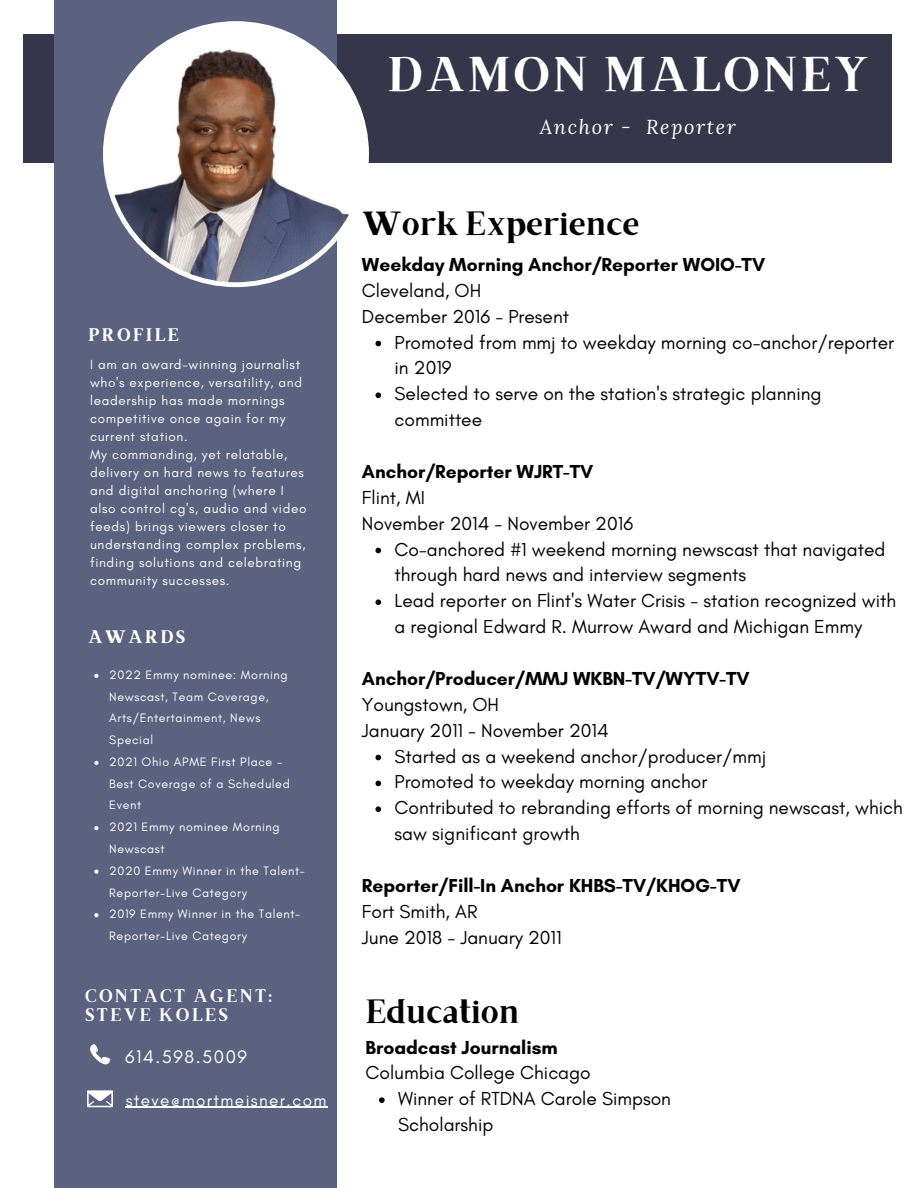
<style>
.page{position:relative;width:918px;height:1188px;background:#fff}
.page>*{position:absolute;margin:0;border:0;box-sizing:border-box;transform-origin:0 0}
.t1{font:48.9px "Brixton TC";letter-spacing:.06em;color:#fff}
.t2{font:33.75px "Brixton TC";color:#000}
.t3{font:italic 19.95px "Lora";letter-spacing:.08em;color:#fff}
.t4{font:19.2px/25.8px "Glacial Indifference";color:#000}
.t5{font:700 19.2px "Glacial Indifference";color:#000}
.t6{font:18.45px "Glacial Indifference";letter-spacing:.08em;color:#fff}
.t7{font:18.3px/19.2px "Brixton TC";letter-spacing:.12em;color:#fff}
.t8{font:700 18.3px "Brixton TC";letter-spacing:.12em;color:#fff}
.t9{font:17.1px "Glacial Indifference";letter-spacing:.08em;color:#fff}
.t10{font:13.5px/18px "Glacial Indifference";letter-spacing:.05em;color:#fff}
.t11{font:12.45px/21.8px "Glacial Indifference";letter-spacing:.05em;color:#fff}
</style>
<div class="page">
<div style="left:24px;top:35px;width:868px;height:128px;background:#35364a"></div>
<div style="left:54px;top:0;width:282px;height:1188px;background:#5a6280"></div>
<svg style="left:90px;top:1044px;width:20px;height:20px"></svg>
<svg style="left:87px;top:1090px;width:26px;height:17px"></svg>
<svg style="left:103px;top:21px;width:266px;height:266px"></svg>
<hr style="left:126px;top:1107px;width:202px;height:1px;background:#fff">
<svg style="left:94px;top:674px;width:5px;height:4px"></svg>
<svg style="left:94px;top:761px;width:5px;height:4px"></svg>
<svg style="left:94px;top:826px;width:5px;height:4px"></svg>
<svg style="left:94px;top:870px;width:5px;height:4px"></svg>
<svg style="left:94px;top:913px;width:5px;height:4px"></svg>
<svg style="left:375px;top:341px;width:6px;height:5px"></svg>
<svg style="left:375px;top:392px;width:6px;height:6px"></svg>
<svg style="left:375px;top:548px;width:6px;height:5px"></svg>
<svg style="left:375px;top:599px;width:6px;height:6px"></svg>
<svg style="left:375px;top:755px;width:6px;height:5px"></svg>
<svg style="left:375px;top:781px;width:6px;height:5px"></svg>
<svg style="left:375px;top:806px;width:6px;height:6px"></svg>
<svg style="left:379px;top:1097px;width:6px;height:6px"></svg>
<p class="t8" style="left:88px;top:328px;width:92px">PROFILE</p>
<p class="t10" style="left:90px;top:356px;width:218px">I am an award-winning journalist who's experience, versatility, and leadership has made mornings competitive once again for my current station.<br>My commanding, yet relatable, delivery on hard news to features and digital anchoring (where I also control cg's, audio and video feeds) brings viewers closer to understanding complex problems, finding solutions and celebrating community successes.</p>
<p class="t8" style="left:88px;top:631px;width:99px">AWARDS</p>
<p class="t11" style="left:109px;top:664px;width:197px">2022 Emmy nominee: Morning<br>Newscast, Team Coverage,<br>Arts/Entertainment, News<br>Special<br>2021 Ohio APME First Place -<br>Best Coverage of a Scheduled<br>Event<br>2021 Emmy nominee Morning<br>Newscast<br>2020 Emmy Winner in the Talent-<br>Reporter-Live Category<br>2019 Emmy Winner in the Talent-<br>Reporter-Live Category</p>
<p class="t7" style="left:85px;top:988px;width:189px">CONTACT AGENT:<br>STEVE KOLES</p>
<p class="t6" style="left:125px;top:1045px;width:123px">614.598.5009</p>
<p class="t9" style="left:126px;top:1090px;width:202px">steve@mortmeisner.com</p>
<h1 class="t1" style="left:387px;top:57px;width:483px">DAMON MALONEY</h1>
<p class="t3" style="left:540px;top:113px;width:198px">Anchor - Reporter</p>
<h2 class="t2" style="left:362px;top:211px;width:279px">Work Experience</h2>
<p class="t5" style="left:362px;top:253px;width:405px">Weekday Morning Anchor/Reporter WOIO-TV</p>
<p class="t4" style="left:362px;top:277px;width:209px">Cleveland, OH<br>December 2016 - Present</p>
<p class="t4" style="left:395px;top:329px;width:501px">Promoted from mmj to weekday morning co-anchor/reporter in 2019<br>Selected to serve on the station's strategic planning committee</p>
<p class="t5" style="left:362px;top:460px;width:233px">Anchor/Reporter WJRT-TV</p>
<p class="t4" style="left:362px;top:484px;width:273px">Flint, MI<br>November 2014 - November 2016</p>
<p class="t4" style="left:395px;top:536px;width:503px">Co-anchored #1 weekend morning newscast that navigated through hard news and interview segments<br>Lead reporter on Flint's Water Crisis - station recognized with a regional Edward R. Murrow Award and Michigan Emmy</p>
<p class="t5" style="left:362px;top:667px;width:389px">Anchor/Producer/MMJ WKBN-TV/WYTV-TV</p>
<p class="t4" style="left:362px;top:691px;width:248px">Youngstown, OH<br>January 2011 - November 2014</p>
<p class="t4" style="left:395px;top:743px;width:510px">Started as a weekend anchor/producer/mmj<br>Promoted to weekday morning anchor<br>Contributed to rebranding efforts of morning newscast, which saw significant growth</p>
<p class="t5" style="left:362px;top:874px;width:380px">Reporter/Fill-In Anchor KHBS-TV/KHOG-TV</p>
<p class="t4" style="left:362px;top:898px;width:201px">Fort Smith, AR<br>June 2018 - January 2011</p>
<h2 class="t2" style="left:366px;top:999px;width:155px">Education</h2>
<p class="t5" style="left:366px;top:1035px;width:194px">Broadcast Journalism</p>
<p class="t4" style="left:366px;top:1060px;width:227px">Columbia College Chicago</p>
<p class="t4" style="left:398px;top:1086px;width:274px">Winner of RTDNA Carole Simpson<br>Scholarship</p>
</div>
